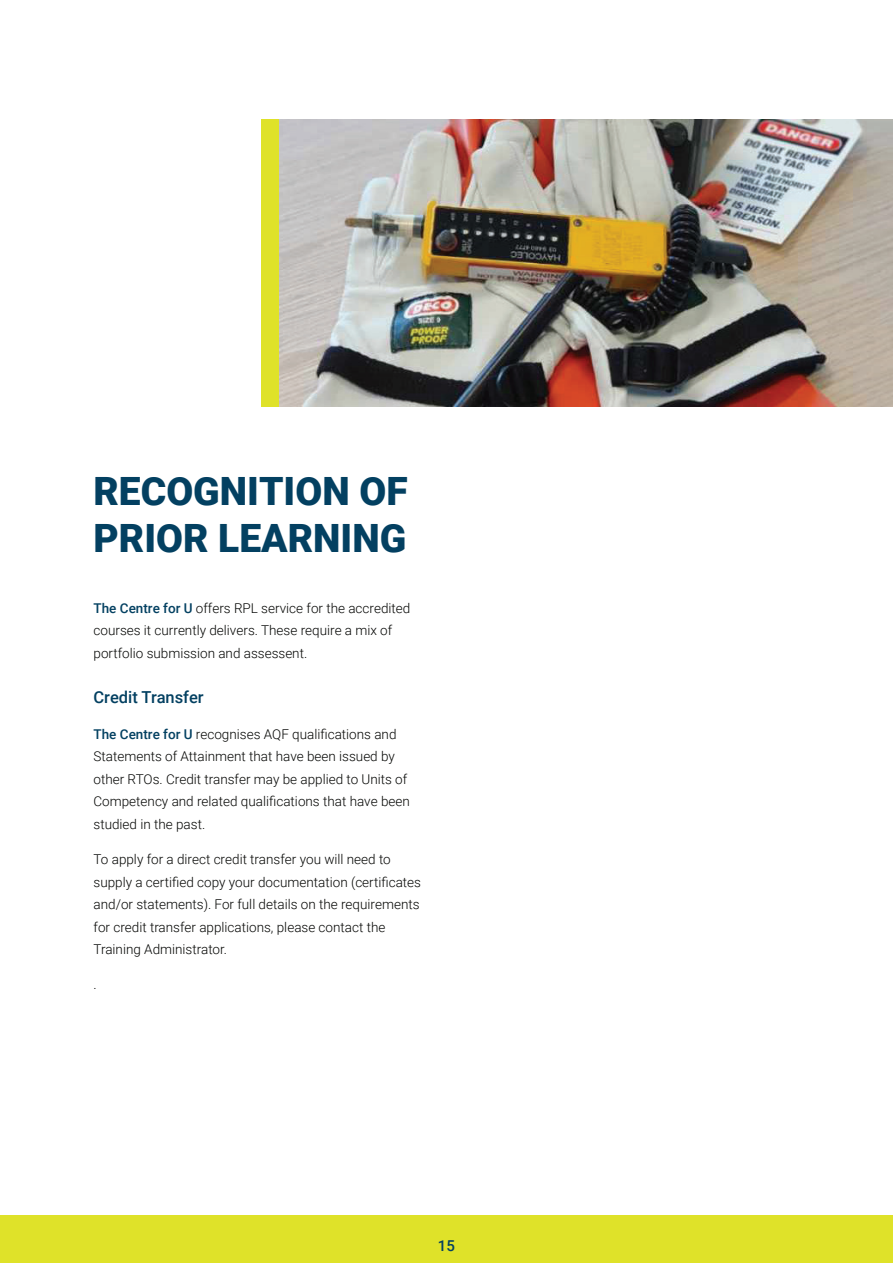
<style>
.page{position:relative;width:893px;height:1263px;background:#fff}
.page>*{position:absolute;margin:0;border:0;box-sizing:border-box;transform-origin:0 0}
.t1{font:900 39px/46.8px "Roboto";color:#034061}
.t2{font:500 16.5px "Roboto";color:#034061}
.t3{font:500 15px "Roboto";color:#034061}
.t4{font:300 13.5px/22.5px "Roboto";color:#040503}
.s1{font-weight:500;color:#034061}
</style>
<div class="page">
<div style="left:0;top:1215px;width:893px;height:48px;background:#dfe229"></div>
<img style="left:279px;top:119px;width:614px;height:288px">
<div style="left:261px;top:119px;width:18px;height:288px;background:#dfe229"></div>
<h1 class="t1" style="left:94px;top:466px;width:316px">RECOGNITION OF<br>PRIOR LEARNING</h1>
<p class="t4" style="left:94px;top:596px;width:318px"><span class="s1">The Centre for U</span> offers RPL service for the accredited courses it currently delivers. These require a mix of portfolio submission and assessent.</p>
<p class="t2" style="left:94px;top:686px;width:112px">Credit Transfer</p>
<p class="t4" style="left:94px;top:722px;width:318px"><span class="s1">The Centre for U</span> recognises AQF qualifications and Statements of Attainment that have been issued by other RTOs. Credit transfer may be applied to Units of Competency and related qualifications that have been studied in the past.</p>
<p class="t4" style="left:94px;top:847px;width:329px">To apply for a direct credit transfer you will need to supply a certified copy your documentation (certificates and/or statements). For full details on the requirements for credit transfer applications, please contact the Training Administrator.</p>
<p class="t4" style="left:94px;top:973px;width:5px">.</p>
<p class="t3" style="left:438px;top:1235px;width:19px">15</p>
</div>
